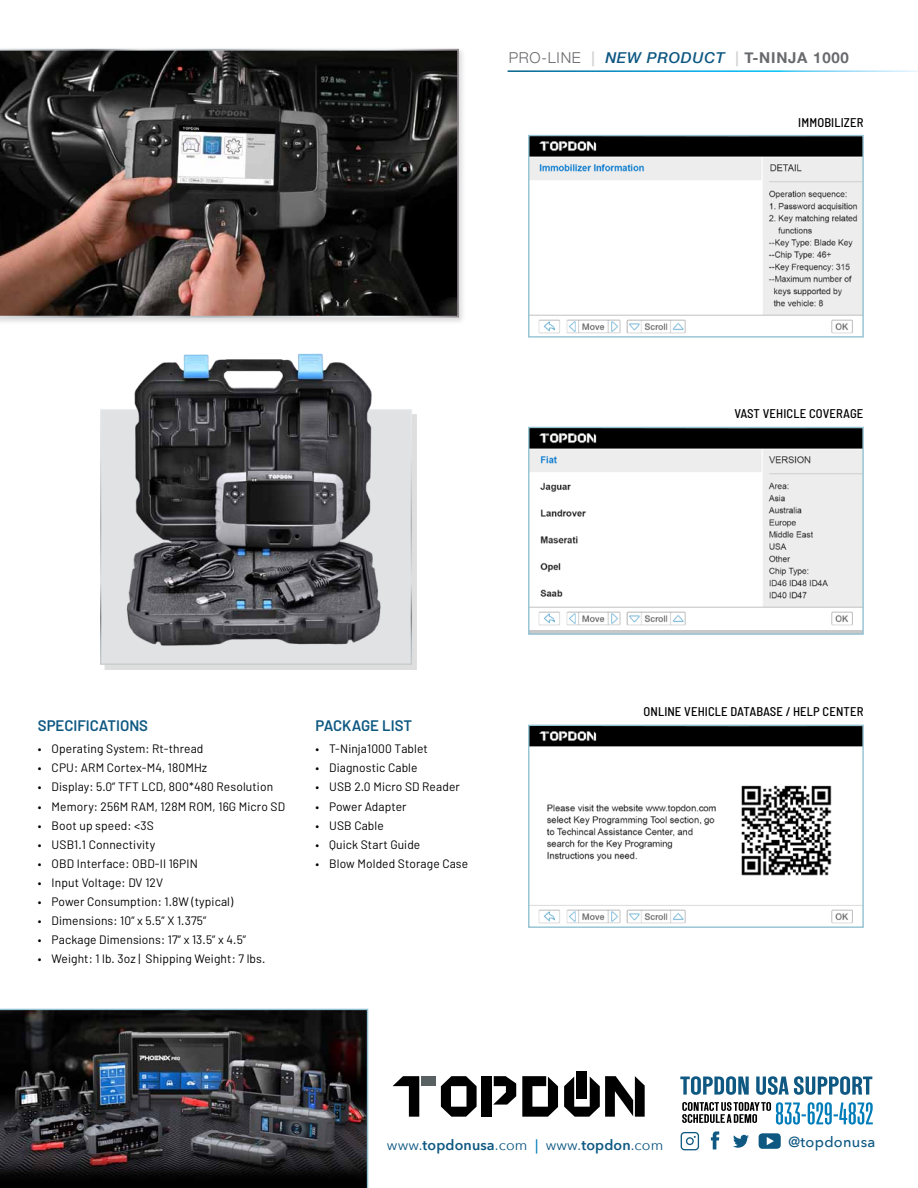
<style>
.page{position:relative;width:918px;height:1188px;background:#fff}
.page>*{position:absolute;margin:0;border:0;box-sizing:border-box;transform-origin:0 0}
.t1{font:600 15.3px "Barlow";color:#0e5882}
.t2{font:700 15px "Helvetica Neue";letter-spacing:.05em;color:#696a6d}
.t3{font:500 14.55px "Avenir Next";letter-spacing:.02em;color:#0e5882}
.t4{font:14.25px "Avenir Next";letter-spacing:.01em;color:#0e5882}
.t5{font:500 semi-condensed 12.6px "Barlow";letter-spacing:.01em;color:#000}
.t6{font:12.3px "Barlow";letter-spacing:.01em;color:#000}
.s1{font-weight:300}
.s2{color:#d1d3d4}
.s3{font-weight:500;font-style:italic;color:#0e5882}
.s4{font-weight:600}
.s5{font-weight:500;color:#007db9}
</style>
<div class="page">
<div style="left:421px;top:1076px;width:15px;height:10px;background:#586061"></div>
<svg style="left:393px;top:1076px;width:27px;height:41px"></svg>
<div style="left:482px;top:1076px;width:10px;height:41px;background:#000"></div>
<svg style="left:441px;top:1076px;width:36px;height:41px"></svg>
<svg style="left:493px;top:1076px;width:152px;height:41px"></svg>
<div style="left:577px;top:1072px;width:10px;height:27px;background:#000"></div>
<svg style="left:528px;top:134px;width:336px;height:204px"></svg>
<svg style="left:528px;top:426px;width:336px;height:209px"></svg>
<svg style="left:528px;top:724px;width:336px;height:204px"></svg>
<img style="left:0;top:1008px;width:369px;height:180px">
<svg style="left:680px;top:1076px;width:192px;height:19px"></svg>
<svg style="left:682px;top:1102px;width:191px;height:23px"></svg>
<svg style="left:759px;top:1133px;width:22px;height:16px"></svg>
<svg style="left:711px;top:1131px;width:8px;height:18px"></svg>
<svg style="left:733px;top:1135px;width:16px;height:13px"></svg>
<svg style="left:681px;top:1132px;width:18px;height:18px"></svg>
<div style="left:0;top:46px;width:467px;height:279px;background:#000;opacity:.15"></div>
<svg style="left:0;top:48px;width:460px;height:270px;background:#3f3835"></svg>
<div style="left:105px;top:414px;width:312px;height:256px;background:#dedede"></div>
<svg style="left:100px;top:409px;width:312px;height:256px"></svg>
<img style="left:107px;top:353px;width:296px;height:296px">
<p class="t2" style="left:509px;top:46px;width:342px"><span class="s1">PRO-LINE</span> <span class="s2">|</span> <span class="s3">NEW PRODUCT</span> <span class="s2">|</span> T-Ninja 1000</p>
<p class="t5" style="left:798px;top:115px;width:67px">IMMOBILIZER</p>
<p class="t5" style="left:735px;top:406px;width:130px">VAST VEHICLE COVERAGE</p>
<p class="t1" style="left:38px;top:716px;width:112px">SPECIFICATIONS</p>
<p class="t6" style="left:38px;top:741px;width:167px">• Operating System: Rt-thread</p>
<p class="t6" style="left:38px;top:760px;width:171px">• CPU: ARM Cortex-M4, 180MHz</p>
<p class="t6" style="left:38px;top:779px;width:237px">• Display: 5.0” TFT LCD, 800*480 Resolution</p>
<p class="t6" style="left:38px;top:799px;width:249px">• Memory: 256M RAM, 128M ROM, 16G Micro SD</p>
<p class="t6" style="left:38px;top:818px;width:117px">• Boot up speed: &lt;3S</p>
<p class="t6" style="left:38px;top:837px;width:119px">• USB1.1 Connectivity</p>
<p class="t6" style="left:38px;top:856px;width:161px">• OBD Interface: OBD-II 16PIN</p>
<p class="t6" style="left:38px;top:875px;width:127px">• Input Voltage: DV 12V</p>
<p class="t6" style="left:38px;top:894px;width:197px">• Power Consumption: 1.8W (typical)</p>
<p class="t6" style="left:38px;top:913px;width:170px">• Dimensions: 10” x 5.5” X 1.375”</p>
<p class="t6" style="left:38px;top:932px;width:210px">• Package Dimensions: 17” x 13.5” x 4.5”</p>
<p class="t6" style="left:38px;top:951px;width:229px">• Weight: 1 lb. 3oz | Shipping Weight: 7 lbs.</p>
<p class="t1" style="left:315px;top:716px;width:98px">PACKAGE LIST</p>
<p class="t6" style="left:315px;top:741px;width:114px">• T-Ninja1000 Tablet</p>
<p class="t6" style="left:315px;top:760px;width:104px">• Diagnostic Cable</p>
<p class="t6" style="left:315px;top:779px;width:146px">• USB 2.0 Micro SD Reader</p>
<p class="t6" style="left:315px;top:799px;width:93px">• Power Adapter</p>
<p class="t6" style="left:315px;top:818px;width:70px">• USB Cable</p>
<p class="t6" style="left:315px;top:837px;width:106px">• Quick Start Guide</p>
<p class="t6" style="left:315px;top:856px;width:154px">• Blow Molded Storage Case</p>
<p class="t5" style="left:644px;top:703px;width:221px">ONLINE VEHICLE DATABASE / HELP CENTER</p>
<p class="t4" style="left:387px;top:1133px;width:278px">www.<span class="s4">topdonusa</span>.com <span class="s5">|</span> www.<span class="s4">topdon</span>.com</p>
<p class="t3" style="left:789px;top:1130px;width:88px">@topdonusa</p>
</div>
